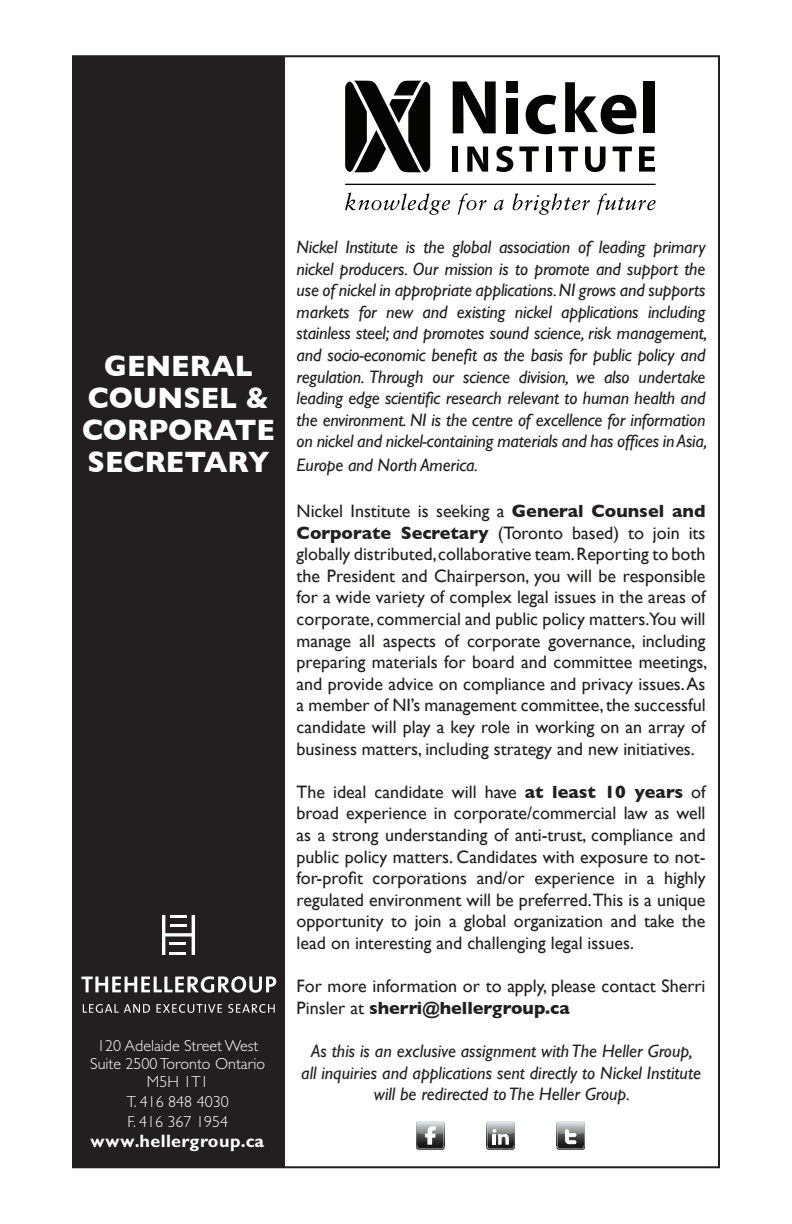
<style>
.page{position:relative;width:792px;height:1224px;background:#fff}
.page>*{position:absolute;margin:0;border:0;box-sizing:border-box;transform-origin:0 0}
.t1{font:700 30px/32px "Gill Sans";color:#fff;text-align:center;scale:.95 1}
.t2{font:18px/21.6px "Gill Sans";color:#231f20;text-align:justify}
.t3{font:italic 18px/21.6px "Gill Sans";color:#231f20;text-align:justify}
.t4{font:700 18px "Gill Sans";letter-spacing:.025em;color:#fff}
.t5{font:300 16px/18px "Gill Sans";color:#fff;text-align:center}
.s1{font-weight:700}
</style>
<div class="page">
<div style="left:72px;top:56px;width:213px;height:1112px;background:#231f20"></div>
<svg style="left:162px;top:915px;width:33px;height:40px"></svg>
<svg style="left:83px;top:1004px;width:192px;height:9px"></svg>
<svg style="left:81px;top:976px;width:195px;height:17px"></svg>
<svg style="left:416px;top:1147px;width:29px;height:3px"></svg>
<hr style="left:417px;top:1146px;width:27px;height:3px;background:#736f6f">
<hr style="left:417px;top:1145px;width:26px;height:3px;background:#1a1a1a">
<svg style="left:416px;top:1122px;width:29px;height:25px"></svg>
<svg style="left:486px;top:1147px;width:29px;height:3px"></svg>
<hr style="left:487px;top:1146px;width:27px;height:3px;background:#736f6f">
<hr style="left:488px;top:1145px;width:25px;height:3px;background:#1a1a1a">
<svg style="left:486px;top:1122px;width:29px;height:25px"></svg>
<svg style="left:557px;top:1147px;width:28px;height:3px"></svg>
<hr style="left:557px;top:1146px;width:27px;height:3px;background:#736f6f">
<hr style="left:558px;top:1145px;width:26px;height:3px;background:#1a1a1a">
<svg style="left:557px;top:1122px;width:28px;height:25px"></svg>
<svg style="left:453px;top:81px;width:43px;height:52px"></svg>
<div style="left:506px;top:98px;width:12px;height:35px;background:#040503"></div>
<svg style="left:526px;top:95px;width:30px;height:39px"></svg>
<div style="left:643px;top:81px;width:12px;height:52px;background:#040503"></div>
<div style="left:453px;top:147px;width:5px;height:25px;background:#040503"></div>
<svg style="left:467px;top:147px;width:21px;height:25px"></svg>
<svg style="left:496px;top:146px;width:17px;height:26px"></svg>
<svg style="left:519px;top:147px;width:20px;height:25px"></svg>
<div style="left:546px;top:147px;width:6px;height:25px;background:#040503"></div>
<svg style="left:559px;top:147px;width:19px;height:25px"></svg>
<svg style="left:585px;top:147px;width:21px;height:25px"></svg>
<svg style="left:613px;top:147px;width:19px;height:25px"></svg>
<svg style="left:639px;top:147px;width:16px;height:25px"></svg>
<div style="left:506px;top:82px;width:12px;height:11px;background:#040503"></div>
<svg style="left:458px;top:193px;width:28px;height:22px"></svg>
<svg style="left:494px;top:200px;width:10px;height:10px"></svg>
<svg style="left:513px;top:193px;width:77px;height:22px"></svg>
<svg style="left:597px;top:193px;width:59px;height:22px"></svg>
<svg style="left:345px;top:193px;width:105px;height:22px"></svg>
<svg style="left:565px;top:82px;width:71px;height:52px"></svg>
<svg style="left:345px;top:81px;width:85px;height:91px"></svg>
<hr style="left:345px;top:184px;width:310px;height:1px;background:#040503">
<h1 class="t1" style="left:82px;top:349px;width:205px">GENERAL<br>Counsel &amp;<br>CORPORATE<br>SECRETARY</h1>
<p class="t5" style="left:90px;top:1037px;width:176px">120 Adelaide Street West<br>Suite 2500Toronto Ontario<br>M5H 1T1</p>
<p class="t5" style="left:127px;top:1092px;width:104px;line-height:20px;text-align:left">T. 416 848 4030<br>F. 416 367 1954</p>
<p class="t4" style="left:91px;top:1130px;width:175px">www.hellergroup.ca</p>
<p class="t3" style="left:297px;top:236px;width:412px">Nickel Institute is the global association of leading primary nickel producers. Our mission is to promote and support the use of nickel in appropriate applications. NI grows and supports markets for new and existing nickel applications including stainless steel; and promotes sound science, risk management, and socio-economic benefit as the basis for public policy and regulation. Through our science division, we also undertake leading edge scientific research relevant to human health and the environment. NI is the centre of excellence for information on nickel and nickel-containing materials and has offices in Asia,</p>
<p class="t3" style="left:297px;top:454px;width:183px">Europe and North America.</p>
<p class="t2" style="left:297px;top:500px;width:412px">Nickel Institute is seeking a <span class="s1">General Counsel and Corporate Secretary</span> (Toronto based) to join its globally distributed, collaborative team. Reporting to both the President and Chairperson, you will be responsible for a wide variety of complex legal issues in the areas of corporate, commercial and public policy matters.You will manage all aspects of corporate governance, including preparing materials for board and committee meetings, and provide advice on compliance and privacy issues. As a member of NI’s management committee, the successful candidate will play a key role in working on an array of business matters, including strategy and new initiatives.</p>
<p class="t2" style="left:297px;top:781px;width:410px">The ideal candidate will have <span class="s1">at least 10 years</span> of broad experience in corporate/commercial law as well as a strong understanding of anti-trust, compliance and public policy matters. Candidates with exposure to not&shy;for-profit corporations and/or experience in a highly regulated environment will be preferred.This is a unique opportunity to join a global organization and take the lead on interesting and challenging legal issues.</p>
<p class="t2" style="left:297px;top:975px;width:410px">For more information or to apply, please contact Sherri<br>Pinsler at <span class="s1">sherri@hellergroup.ca</span></p>
<p class="t3" style="left:301px;top:1040px;width:401px;text-align:center">As this is an exclusive assignment with The Heller Group, all inquiries and applications sent directly to Nickel Institute will be redirected to The Heller Group.</p>
</div>
